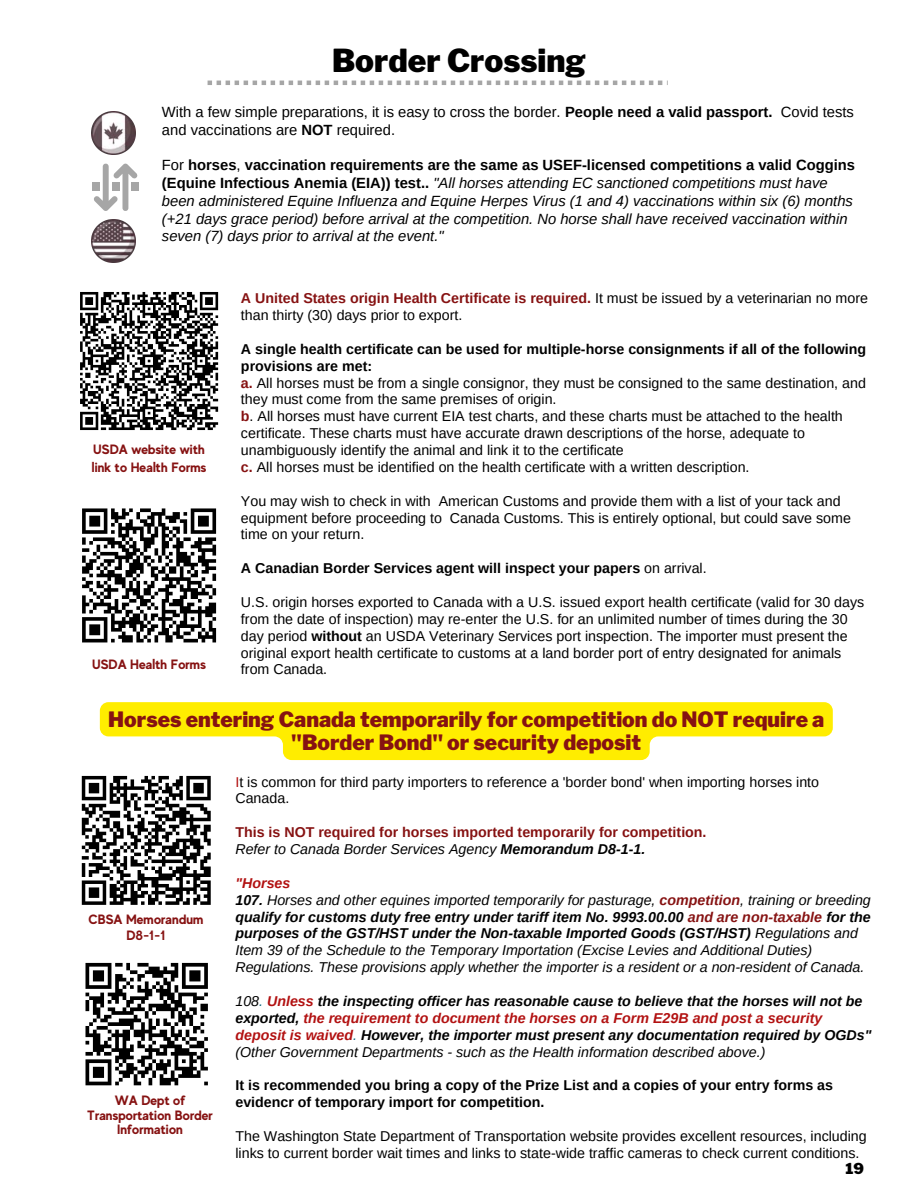
<style>
.page{position:relative;width:918px;height:1188px;background:#fff}
.page>*{position:absolute;margin:0;border:0;box-sizing:border-box;transform-origin:0 0}
.t1{font:900 31.5px "Libre Franklin";color:#000}
.t2{font:900 21px/23.7px "Libre Franklin";color:#861212;text-align:center}
.t3{font:900 15px "Libre Franklin";color:#000}
.t4{font:italic 14.7px/17.7px "Arimo";color:#000}
.t5{font:14.7px/17.7px "Arimo";color:#000}
.t6{font:14.25px/16.8px "Arimo";color:#000}
.t7{font:italic 14.25px/16.8px "Arimo";color:#000}
.t8{font:italic 700 14.25px/16.8px "Arimo";color:#000}
.t9{font:700 14.25px/16.8px "Arimo";color:#000}
.t10{font:700 14.25px "Arimo";color:#861212}
.t11{font:italic 700 14.25px "Arimo";color:#b21111}
.t12{font:700 13.5px/14.7px "MADE Evolve Sans";color:#861212}
.s1{font-weight:700}
.s2{font-style:normal}
.s3{font-weight:700;font-style:normal}
.s4{font-weight:700;color:#861212}
.s5{font-weight:400}
.s6{color:#b21111}
.s7{font-weight:400;color:#0c6980}
</style>
<div class="page">
<svg style="left:208px;top:81px;width:460px;height:4px"></svg>
<div style="left:131px;top:182px;width:8px;height:9px;background:#a6a6a6"></div>
<div style="left:92px;top:182px;width:8px;height:9px;background:#a6a6a6"></div>
<svg style="left:94px;top:164px;width:43px;height:47px"></svg>
<img style="left:92px;top:111px;width:43px;height:44px">
<img style="left:92px;top:219px;width:43px;height:44px">
<svg style="left:80px;top:292px;width:139px;height:139px"></svg>
<svg style="left:82px;top:508px;width:135px;height:135px"></svg>
<svg style="left:81px;top:775px;width:130px;height:130px"></svg>
<svg style="left:85px;top:962px;width:123px;height:124px"></svg>
<svg style="left:100px;top:702px;width:733px;height:58px"></svg>
<p class="t1" style="left:332px;top:42px;width:255px">Border Crossing</p>
<p class="t5" style="left:162px;top:103px;width:694px">With a few simple preparations, it is easy to cross the border. <span class="s1">People need a valid passport.</span> Covid tests and vaccinations are <span class="s1">NOT</span> required.</p>
<p class="t4" style="left:162px;top:157px;width:695px"><span class="s2">For</span> <span class="s3">horses</span><span class="s2">,</span> <span class="s3">vaccination requirements are the same as USEF-licensed competitions a valid Coggins (Equine Infectious Anemia (EIA)) test..</span> "All horses attending EC sanctioned competitions must have been administered Equine Influenza and Equine Herpes Virus (1 and 4) vaccinations within six (6) months (+21 days grace period) before arrival at the competition. No horse shall have received vaccination within seven (7) days prior to arrival at the event."</p>
<p class="t12" style="left:92px;top:440px;width:116px;line-height:18px">USDA website with link to Health Forms</p>
<p class="t12" style="left:92px;top:657px;width:115px">USDA Health Forms</p>
<p class="t6" style="left:241px;top:290px;width:629px"><span class="s4">A United States origin Health Certificate is required.</span> It must be issued by a veterinarian no more than thirty (30) days prior to export.</p>
<p class="t9" style="left:241px;top:340px;width:627px">A single health certificate can be used for multiple-horse consignments if all of the following provisions are met:</p>
<p class="t6" style="left:241px;top:374px;width:626px"><span class="s4">a.</span> All horses must be from a single consignor, they must be consigned to the same destination, and they must come from the same premises of origin.</p>
<p class="t6" style="left:241px;top:408px;width:603px"><span class="s4">b</span>. All horses must have current EIA test charts, and these charts must be attached to the health certificate. These charts must have accurate drawn descriptions of the horse, adequate to unambiguously identify the animal and link it to the certificate</p>
<p class="t6" style="left:241px;top:459px;width:510px"><span class="s4">c.</span> All horses must be identified on the health certificate with a written description.</p>
<p class="t6" style="left:241px;top:492px;width:611px">You may wish to check in with American Customs and provide them with a list of your tack and equipment before proceeding to Canada Customs. This is entirely optional, but could save some time on your return.</p>
<p class="t9" style="left:241px;top:560px;width:467px">A Canadian Border Services agent will inspect your papers <span class="s5">on arrival.</span></p>
<p class="t6" style="left:241px;top:594px;width:625px">U.S. origin horses exported to Canada with a U.S. issued export health certificate (valid for 30 days from the date of inspection) may re-enter the U.S. for an unlimited number of times during the 30 day period <span class="s1">without</span> an USDA Veterinary Services port inspection. The importer must present the original export health certificate to customs at a land border port of entry designated for animals from Canada.</p>
<p class="t2" style="left:108px;top:707px;width:718px">Horses entering Canada temporarily for competition do NOT require a "Border Bond" or security deposit</p>
<p class="t12" style="left:89px;top:911px;width:117px">CBSA Memorandum</p>
<p class="t12" style="left:127px;top:928px;width:41px">D8-1-1</p>
<p class="t12" style="left:87px;top:1093px;width:127px;text-align:center">WA Dept of<br>Transportation Border<br>Information</p>
<p class="t6" style="left:235px;top:773px;width:585px"><span class="s6">I</span>t is common for third party importers to reference a 'border bond' when importing horses into<br>Canada.</p>
<p class="t10" style="left:235px;top:824px;width:473px">This is NOT required for horses imported temporarily for competition.</p>
<p class="t7" style="left:235px;top:841px;width:411px">Refer to Canada Border Services Agency <span class="s1">Memorandum D8-1-1.</span></p>
<p class="t11" style="left:235px;top:875px;width:57px">"Horses</p>
<p class="t7" style="left:235px;top:891px;width:637px"><span class="s1">107.</span> Horses and other equines imported temporarily for pasturage, <span class="s4">competition</span>, training or breeding <span class="s1">qualify for customs duty free entry under tariff item No. 9993.00.00</span> <span class="s4">and are non-taxable</span> <span class="s1">for the purposes of the GST/HST under the Non-taxable Imported Goods (GST/HST)</span> Regulations and Item 39 of the Schedule to the Temporary Importation (Excise Levies and Additional Duties)<br>Regulations. These provisions apply whether the importer is a resident or a non-resident of Canada.</p>
<p class="t8" style="left:235px;top:993px;width:638px"><span class="s5">108</span><span class="s7">.</span> <span class="s6">Unless</span> the inspecting officer has reasonable cause to believe that the horses will not be exported, <span class="s6">the requirement to document the horses on a Form E29B and post a security deposit is waived</span><span class="s7">.</span> However, the importer must present any documentation required by OGDs" <span class="s5">(Other Government Departments - such as the Health information described above.)</span></p>
<p class="t9" style="left:235px;top:1077px;width:599px">It is recommended you bring a copy of the Prize List and a copies of your entry forms as evidencr of temporary import for competition.</p>
<p class="t6" style="left:235px;top:1128px;width:633px">The Washington State Department of Transportation website provides excellent resources, including links to current border wait times and links to state-wide traffic cameras to check current conditions.</p>
<p class="t3" style="left:845px;top:1160px;width:20px">19</p>
</div>
